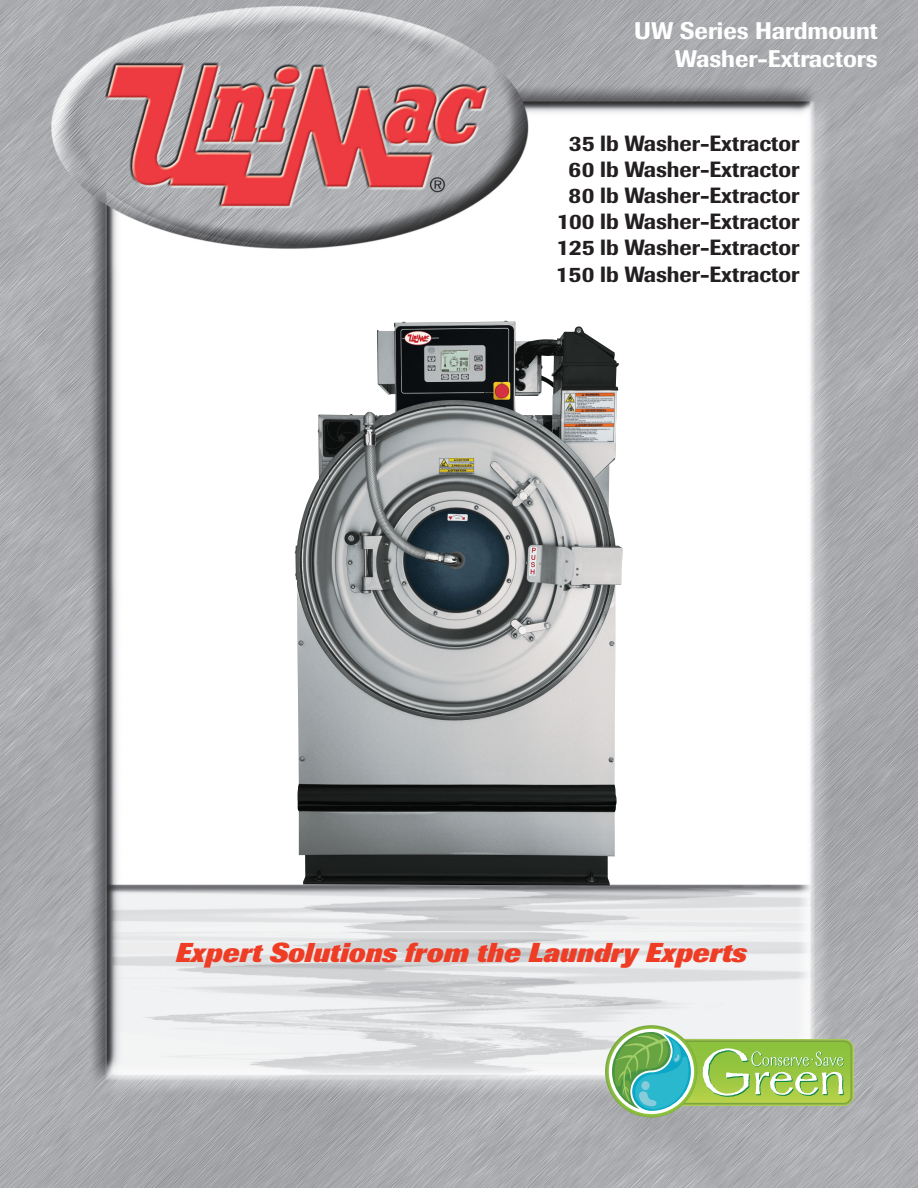
<style>
.page{position:relative;width:918px;height:1188px;background:#fff}
.page>*{position:absolute;margin:0;border:0;box-sizing:border-box;transform-origin:0 0}
.t1{font:italic 800 27px "Imago";color:#ef3c25}
.t2{font:500 23.85px/28.5px "Imago";color:#fff;text-align:right}
.t3{font:500 21.75px/26.1px "Imago";color:#231f20;text-align:right}
</style>
<div class="page">
<img style="left:0;top:0;width:918px;height:1188px">
<svg style="left:605px;top:1025px;width:248px;height:93px"></svg>
<img style="left:295px;top:321px;width:328px;height:565px">
<p class="t2" style="left:634px;top:18px;width:245px">UW Series Hardmount<br>Washer-Extractors</p>
<p class="t3" style="left:556px;top:132px;width:245px">35 lb Washer-Extractor<br>60 lb Washer-Extractor<br>80 lb Washer-Extractor<br>100 lb Washer-Extractor<br>125 lb Washer-Extractor<br>150 lb Washer-Extractor</p>
<p class="t1" style="left:176px;top:943px;width:572px">Expert Solutions from the Laundry Experts</p>
</div>
